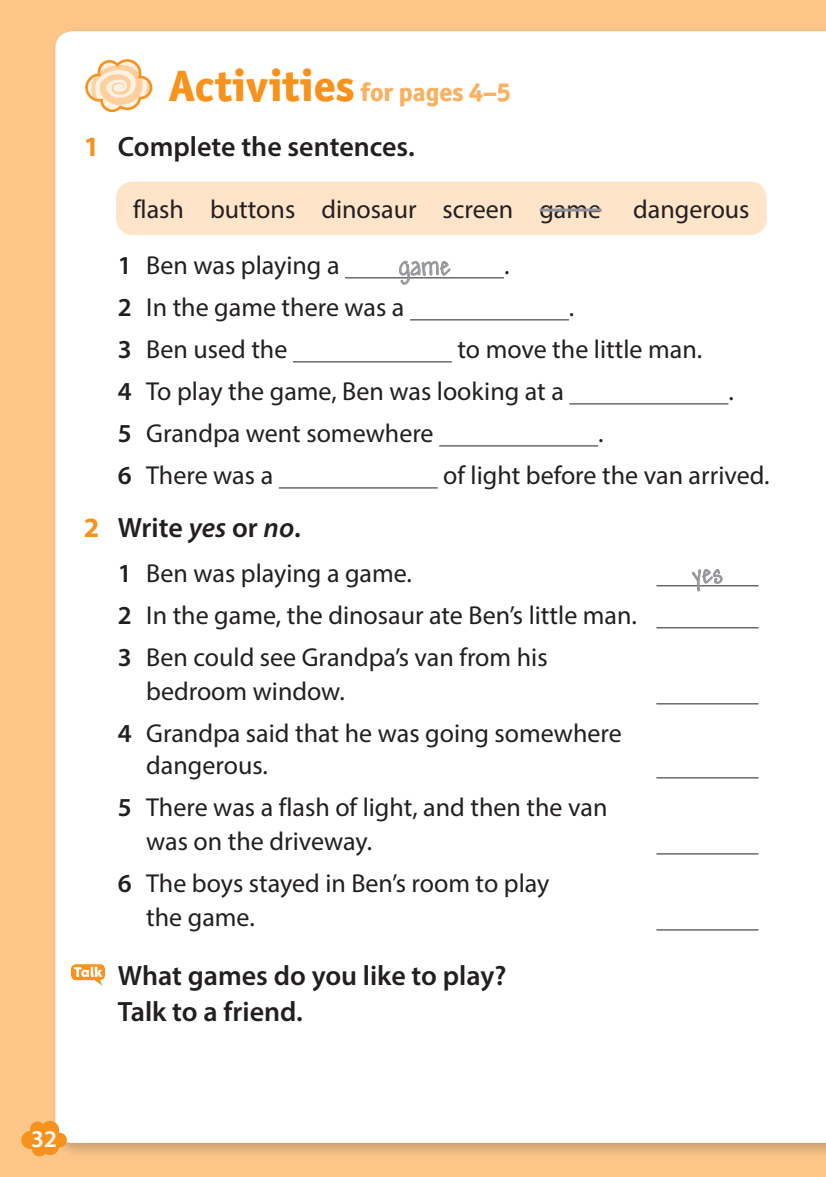
<style>
.page{position:relative;width:826px;height:1177px;background:#fff}
.page>*{position:absolute;margin:0;border:0;box-sizing:border-box;transform-origin:0 0}
.t1{font:30px "Andy Std";color:#939598}
.t2{font:600 28px/36px "Myriad Pro";color:#231f20}
.t3{font:26px/42px "Myriad Pro";color:#231f20}
.t4{font:800 26px "Officina Sans ITC Std";color:#fab05f}
.t5{font:600 24px "Myriad Pro";color:#fff}
.s1{font-size:44px;color:#f7931d}
.s2{font-weight:700;color:#f7931d}
.s3{font-weight:600}
.s4{font-style:italic}
</style>
<div class="page">
<div style="left:0;top:0;width:825px;height:1177px;background:#fdc689"></div>
<div style="left:50px;top:26px;width:775px;height:1133px;background:#231f20;opacity:.25"></div>
<div style="left:55px;top:31px;width:770px;height:1111px;background:#fff"></div>
<svg style="left:84px;top:58px;width:70px;height:56px;background:#fde1c1"></svg>
<svg style="left:71px;top:964px;width:34px;height:22px"></svg>
<hr style="left:345px;top:277px;width:158px;height:1px;background:#231f20">
<svg style="left:399px;top:261px;width:51px;height:24px"></svg>
<hr style="left:410px;top:319px;width:158px;height:1px;background:#231f20">
<hr style="left:293px;top:361px;width:158px;height:1px;background:#231f20">
<hr style="left:569px;top:403px;width:159px;height:1px;background:#231f20">
<hr style="left:439px;top:445px;width:158px;height:1px;background:#231f20">
<hr style="left:278px;top:487px;width:159px;height:1px;background:#231f20">
<hr style="left:656px;top:585px;width:102px;height:1px;background:#231f20">
<svg style="left:691px;top:569px;width:31px;height:22px"></svg>
<hr style="left:656px;top:627px;width:102px;height:1px;background:#231f20">
<hr style="left:656px;top:703px;width:102px;height:1px;background:#231f20">
<hr style="left:656px;top:777px;width:102px;height:1px;background:#231f20">
<hr style="left:656px;top:853px;width:102px;height:1px;background:#231f20">
<hr style="left:656px;top:929px;width:102px;height:1px;background:#231f20">
<div style="left:116px;top:182px;width:650px;height:53px;background:#fee5ca;border-radius:17px"></div>
<hr style="left:539px;top:209px;width:62px;height:3px;background:#939598">
<svg style="left:21px;top:1120px;width:46px;height:36px"></svg>
<p class="t4" style="left:169px;top:76px;width:343px"><span class="s1">Activities</span> for pages 4–5</p>
<p class="t2" style="left:84px;top:128px;width:332px"><span class="s2">1</span> Complete the sentences.</p>
<p class="t3" style="left:133px;top:188px;width:617px">flash buttons dinosaur screen game dangerous</p>
<p class="t3" style="left:118px;top:244px;width:223px"><span class="s3">1</span> Ben was playing a</p>
<p class="t1" style="left:398px;top:249px;width:53px">game</p>
<p class="t3" style="left:503px;top:244px;width:7px">.</p>
<p class="t3" style="left:118px;top:286px;width:288px"><span class="s3">2</span> In the game there was a</p>
<p class="t3" style="left:568px;top:286px;width:7px">.</p>
<p class="t3" style="left:118px;top:328px;width:171px"><span class="s3">3</span> Ben used the</p>
<p class="t3" style="left:118px;top:328px;width:585px;text-indent:339px">to move the little man.<br><span class="s3">4</span> To play the game, Ben was looking at a</p>
<p class="t3" style="left:118px;top:412px;width:317px"><span class="s3">5</span> Grandpa went somewhere</p>
<p class="t3" style="left:597px;top:412px;width:7px">.</p>
<p class="t3" style="left:728px;top:370px;width:7px">.</p>
<p class="t3" style="left:118px;top:454px;width:157px"><span class="s3">6</span> There was a</p>
<p class="t3" style="left:443px;top:454px;width:328px">of light before the van arrived.</p>
<p class="t2" style="left:84px;top:509px;width:218px"><span class="s2">2</span> Write <span class="s4">yes</span> or <span class="s4">no</span>.</p>
<p class="t3" style="left:118px;top:552px;width:295px"><span class="s3">1</span> Ben was playing a game.</p>
<p class="t1" style="left:692px;top:557px;width:31px">yes</p>
<p class="t3" style="left:118px;top:594px;width:520px"><span class="s3">2</span> In the game, the dinosaur ate Ben’s little man.<br><span class="s3">3</span> Ben could see Grandpa’s van from his</p>
<p class="t3" style="left:118px;top:670px;width:505px;text-indent:28px">bedroom window.<br><span class="s3">4</span> Grandpa said that he was going somewhere</p>
<p class="t3" style="left:118px;top:744px;width:491px;text-indent:28px">dangerous.<br><span class="s3">5</span> There was a flash of light, and then the van</p>
<p class="t3" style="left:118px;top:820px;width:433px;text-indent:28px">was on the driveway.<br><span class="s3">6</span> The boys stayed in Ben’s room to play</p>
<p class="t3" style="left:146px;top:896px;width:110px">the game.</p>
<p class="t2" style="left:118px;top:956px;width:390px">What games do you like to play?<br>Talk to a friend.</p>
<p class="t5" style="left:31px;top:1123px;width:27px">32</p>
</div>
